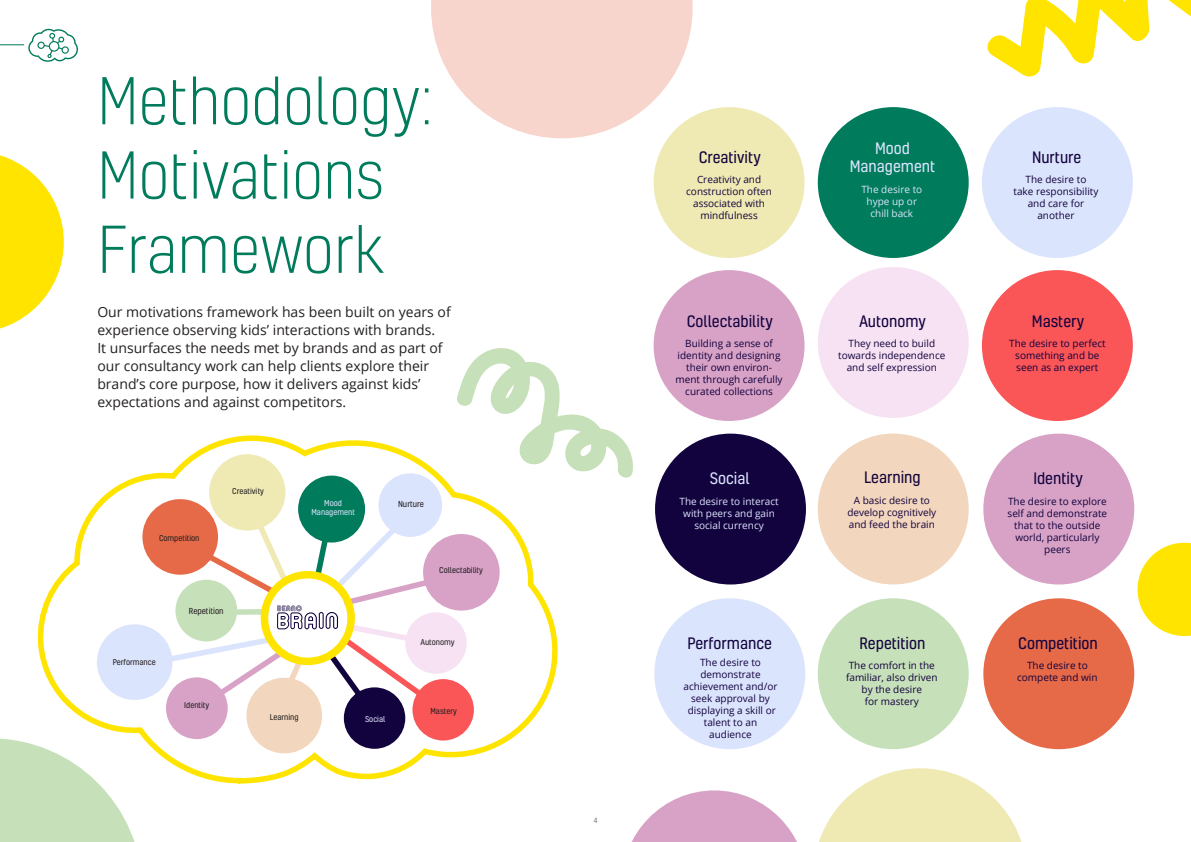
<style>
.page{position:relative;width:1191px;height:842px;background:#fff}
.page>*{position:absolute;margin:0;border:0;box-sizing:border-box;transform-origin:0 0}
.t1{font:300 61.9px/74.3px "Kelson";color:#007b5b}
.t2{font:15.2px "Kelson";color:#12023d}
.t3{font:15.2px "Kelson";color:#dbe4fd}
.t4{font:14px/18px "Open Sans";color:#231f20}
.t5{font:10px/12px "Open Sans";color:#12023d;text-align:center}
.t6{font:10px/12px "Open Sans";color:#dbe4fd;text-align:center}
.t7{font:8px "Kelson";color:#231f20}
.t8{font:7.7px "Kelson";color:#231f20}
.t9{font:7.7px/9.3px "Kelson";color:#dbe4fd;text-align:center}
.t10{font:300 7px "Kelson";color:#231f20}
</style>
<div class="page">
<svg style="left:0;top:29px;width:78px;height:33px"></svg>
<svg style="left:0;top:738px;width:135px;height:104px;background:#cbe3c0"></svg>
<svg style="left:0;top:155px;width:64px;height:174px"></svg>
<svg style="left:431px;top:0;width:261px;height:138px"></svg>
<svg style="left:1137px;top:543px;width:54px;height:93px"></svg>
<svg style="left:631px;top:790px;width:166px;height:52px"></svg>
<svg style="left:819px;top:768px;width:203px;height:74px"></svg>
<div style="left:653px;top:107px;width:151px;height:151px;background:#efeab3;border-radius:50%"></div>
<div style="left:653px;top:270px;width:151px;height:151px;background:#d7a2c6;border-radius:50%"></div>
<div style="left:655px;top:434px;width:151px;height:150px;background:#12023d;border-radius:50%"></div>
<div style="left:654px;top:598px;width:151px;height:151px;background:#dbe4fd;border-radius:50%"></div>
<div style="left:817px;top:107px;width:151px;height:151px;background:#007b5b;border-radius:50%"></div>
<div style="left:817px;top:267px;width:151px;height:151px;background:#f7e2f3;border-radius:50%"></div>
<div style="left:817px;top:434px;width:151px;height:150px;background:#f2d6bd;border-radius:50%"></div>
<div style="left:817px;top:598px;width:151px;height:151px;background:#c6e0b9;border-radius:50%"></div>
<div style="left:982px;top:107px;width:150px;height:151px;background:#dbe4fd;border-radius:50%"></div>
<div style="left:982px;top:270px;width:150px;height:151px;background:#fa5657;border-radius:50%"></div>
<div style="left:983px;top:434px;width:151px;height:150px;background:#d7a2c6;border-radius:50%"></div>
<div style="left:983px;top:598px;width:151px;height:151px;background:#e76a48;border-radius:50%"></div>
<svg style="left:38px;top:435px;width:520px;height:351px"></svg>
<div style="left:412px;top:679px;width:62px;height:61px;background:#fa5657;border-radius:50%"></div>
<div style="left:166px;top:677px;width:62px;height:62px;background:#d7a2c6;border-radius:50%"></div>
<svg style="left:161px;top:503px;width:272px;height:208px"></svg>
<svg style="left:987px;top:0;width:204px;height:77px"></svg>
<svg style="left:454px;top:348px;width:179px;height:134px"></svg>
<p class="t1" style="left:97px;top:63px;width:337px">Methodology:</p>
<p class="t1" style="left:97px;top:137px;width:289px">Motivations<br>Framework</p>
<p class="t4" style="left:97px;top:302px;width:355px">Our motivations framework has been built on years of experience observing kids’ interactions with brands.<br>It unsurfaces the needs met by brands and as part of our consultancy work can help clients explore their brand’s core purpose, how it delivers against kids’ expectations and against competitors.</p>
<p class="t8" style="left:159px;top:533px;width:42px">Competition</p>
<p class="t8" style="left:232px;top:486px;width:33px">Creativity</p>
<p class="t8" style="left:113px;top:657px;width:45px">Performance</p>
<p class="t7" style="left:189px;top:605px;width:36px">Repetition</p>
<p class="t9" style="left:311px;top:498px;width:45px">Mood<br>Management</p>
<p class="t7" style="left:398px;top:498px;width:27px">Nurture</p>
<p class="t8" style="left:439px;top:565px;width:45px">Collectability</p>
<p class="t8" style="left:420px;top:637px;width:36px">Autonomy</p>
<p class="t8" style="left:184px;top:700px;width:27px">Identity</p>
<p class="t8" style="left:270px;top:712px;width:30px">Learning</p>
<p class="t9" style="left:365px;top:714px;width:22px">Social</p>
<p class="t8" style="left:430px;top:706px;width:28px">Mastery</p>
<p class="t10" style="left:593px;top:816px;width:5px">4</p>
<p class="t2" style="left:698px;top:147px;width:64px">Creativity</p>
<p class="t5" style="left:697px;top:173px;width:66px">Creativity and</p>
<p class="t5" style="left:686px;top:185px;width:87px">construction often associated with</p>
<p class="t5" style="left:700px;top:209px;width:59px">mindfulness</p>
<p class="t3" style="left:875px;top:138px;width:37px">Mood</p>
<p class="t3" style="left:849px;top:156px;width:87px">Management</p>
<p class="t6" style="left:861px;top:183px;width:62px">The desire to</p>
<p class="t6" style="left:866px;top:195px;width:52px">hype up or</p>
<p class="t6" style="left:870px;top:207px;width:44px">chill back</p>
<p class="t2" style="left:1032px;top:147px;width:51px">Nurture</p>
<p class="t5" style="left:1025px;top:173px;width:62px">The desire to</p>
<p class="t5" style="left:1013px;top:185px;width:86px">take responsibility</p>
<p class="t5" style="left:1027px;top:197px;width:58px">and care for</p>
<p class="t5" style="left:1037px;top:209px;width:39px">another</p>
<p class="t2" style="left:686px;top:311px;width:88px">Collectability</p>
<p class="t2" style="left:859px;top:311px;width:68px">Autonomy</p>
<p class="t2" style="left:1032px;top:311px;width:54px">Mastery</p>
<p class="t5" style="left:675px;top:337px;width:108px">Building a sense of identity and designing their own environ&shy;ment through carefully curated collections</p>
<p class="t5" style="left:838px;top:337px;width:109px">They need to build towards independence and self expression</p>
<p class="t5" style="left:1009px;top:337px;width:98px">The desire to perfect something and be seen as an expert</p>
<p class="t3" style="left:710px;top:468px;width:41px">Social</p>
<p class="t2" style="left:864px;top:468px;width:58px">Learning</p>
<p class="t2" style="left:1033px;top:468px;width:51px">Identity</p>
<p class="t6" style="left:679px;top:495px;width:101px">The desire to interact with peers and gain social currency</p>
<p class="t5" style="left:853px;top:494px;width:78px">A basic desire to</p>
<p class="t5" style="left:847px;top:506px;width:90px;text-align:left">develop cognitively and feed the brain</p>
<p class="t5" style="left:1007px;top:495px;width:101px">The desire to explore self and demonstrate that to the outside world, particularly peers</p>
<p class="t2" style="left:687px;top:633px;width:86px">Performance</p>
<p class="t2" style="left:859px;top:633px;width:67px">Repetition</p>
<p class="t2" style="left:1018px;top:633px;width:81px">Competition</p>
<p class="t5" style="left:700px;top:656px;width:62px;text-align:left">The desire to demonstrate</p>
<p class="t5" style="left:683px;top:680px;width:96px">achievement and/or seek approval by</p>
<p class="t5" style="left:688px;top:704px;width:89px">displaying a skill or talent to an</p>
<p class="t5" style="left:709px;top:728px;width:44px">audience</p>
<p class="t5" style="left:846px;top:659px;width:93px;text-align:left">The comfort in the familiar, also driven</p>
<p class="t5" style="left:861px;top:683px;width:62px">by the desire</p>
<p class="t5" style="left:864px;top:695px;width:55px">for mastery</p>
<p class="t5" style="left:1027px;top:659px;width:62px">The desire to</p>
<p class="t5" style="left:1017px;top:671px;width:82px">compete and win</p>
</div>
